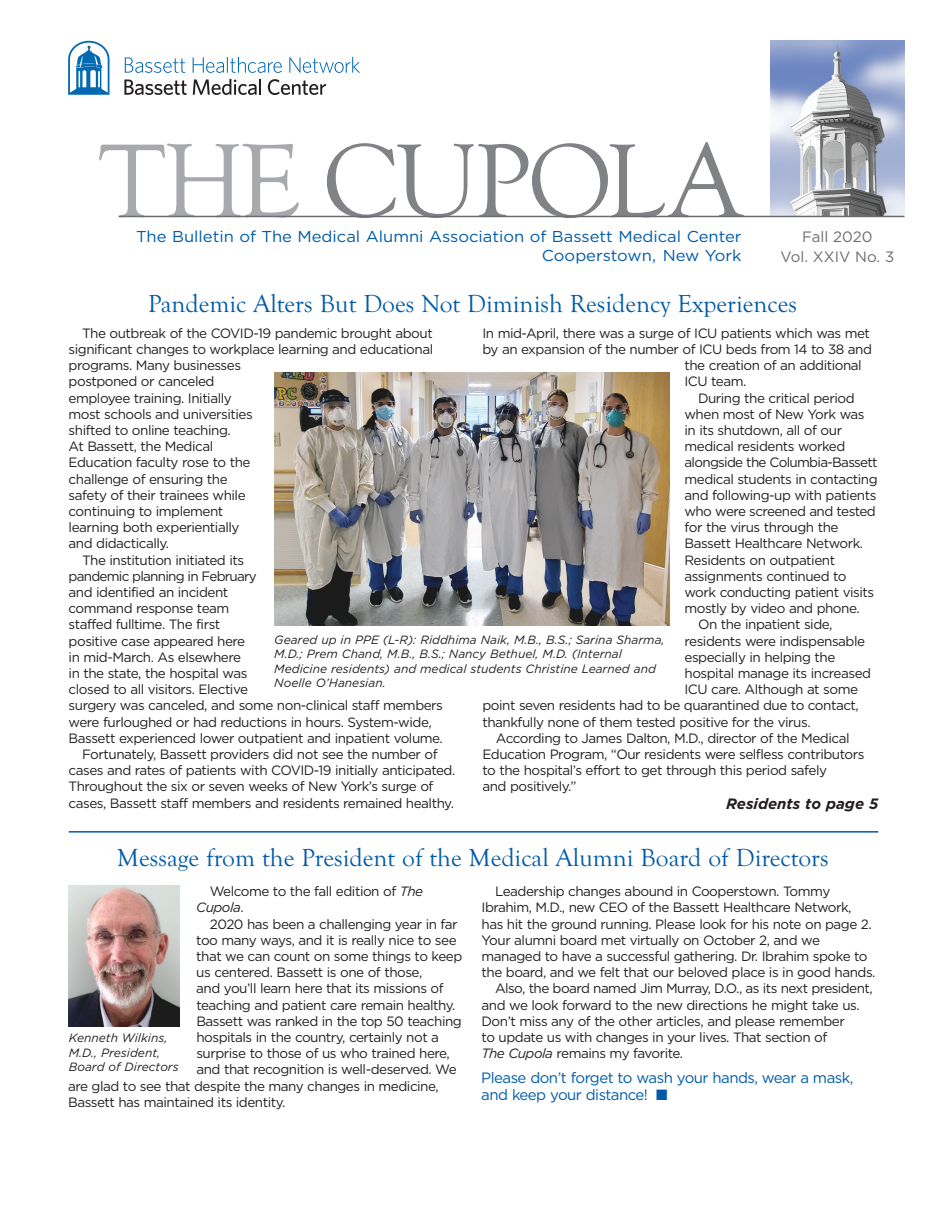
<style>
.page{position:relative;width:945px;height:1215px;background:#fff}
.page>*{position:absolute;margin:0;border:0;box-sizing:border-box;transform-origin:0 0}
.t1{font:108px "Goudy Old Style T";letter-spacing:-.04em;color:#808285}
.t2{font:25.5px "Goudy Old Style T";color:#015ba9}
.t3{font:15.75px/18.9px "Gotham";color:#015ba9;text-align:right;scale:1.05 1}
.t4{font:15px/16.5px "Gotham";letter-spacing:-.035em;color:#015ba9}
.t5{font:15px/19.5px "Gotham";color:#6c6d70;text-align:center}
.t6{font:italic 700 15px "Gotham";color:#231f20}
.t7{font:13.5px/16.2px "Gotham";letter-spacing:-.035em;color:#231f20}
.t8{font:13.5px "Gotham";letter-spacing:-.055em;color:#231f20}
.t9{font:italic 12px/14.4px "Gotham";color:#231f20}
.s1{color:#a8a9ad}
.s2{font-style:italic}
</style>
<div class="page">
<svg style="left:125px;top:57px;width:60px;height:16px"></svg>
<svg style="left:193px;top:57px;width:89px;height:16px"></svg>
<svg style="left:289px;top:57px;width:71px;height:16px"></svg>
<svg style="left:124px;top:80px;width:63px;height:15px"></svg>
<svg style="left:193px;top:79px;width:68px;height:16px"></svg>
<svg style="left:268px;top:79px;width:58px;height:16px"></svg>
<svg style="left:68px;top:40px;width:42px;height:55px"></svg>
<hr style="left:69px;top:831px;width:809px;height:2px;background:#015ba9">
<img style="left:770px;top:40px;width:134px;height:176px">
<hr style="left:119px;top:216px;width:785px;height:1px;background:#6c6d70">
<img style="left:69px;top:885px;width:111px;height:142px">
<img style="left:274px;top:373px;width:395px;height:253px">
<h1 class="t1" style="left:99px;top:116px;width:644px"><span class="s1">THE</span> CUPOLA</h1>
<p class="t3" style="left:136px;top:229px;width:578px">The Bulletin of The Medical Alumni Association of Bassett Medical Center<br>Cooperstown, New York</p>
<p class="t5" style="left:781px;top:228px;width:115px">Fall 2020<br>Vol. XXIV No. 3</p>
<h2 class="t2" style="left:148px;top:288px;width:650px">Pandemic Alters But Does Not Diminish Residency Experiences</h2>
<p class="t7" style="left:82px;top:326px;width:352px">The outbreak of the COVID-19 pandemic brought about</p>
<p class="t7" style="left:69px;top:342px;width:366px">significant changes to workplace learning and educational</p>
<p class="t7" style="left:69px;top:358px;width:174px">programs. Many businesses</p>
<p class="t7" style="left:69px;top:375px;width:147px">postponed or canceled</p>
<p class="t7" style="left:69px;top:391px;width:165px">employee training. Initially</p>
<p class="t7" style="left:69px;top:407px;width:186px">most schools and universities</p>
<p class="t7" style="left:69px;top:423px;width:164px">shifted to online teaching.</p>
<p class="t7" style="left:69px;top:439px;width:146px">At Bassett, the Medical</p>
<p class="t7" style="left:69px;top:456px;width:183px">Education faculty rose to the</p>
<p class="t7" style="left:69px;top:472px;width:161px">challenge of ensuring the</p>
<p class="t7" style="left:69px;top:488px;width:179px">safety of their trainees while</p>
<p class="t7" style="left:69px;top:504px;width:156px">continuing to implement</p>
<p class="t7" style="left:69px;top:520px;width:172px">learning both experientially</p>
<p class="t7" style="left:69px;top:537px;width:102px">and didactically.</p>
<p class="t7" style="left:82px;top:553px;width:164px">The institution initiated its</p>
<p class="t8" style="left:69px;top:571px;width:190px">pandemic planning in February</p>
<p class="t7" style="left:69px;top:585px;width:161px">and identified an incident</p>
<p class="t7" style="left:69px;top:601px;width:162px">command response team</p>
<p class="t7" style="left:69px;top:618px;width:153px">staffed fulltime. The first</p>
<p class="t7" style="left:69px;top:634px;width:178px">positive case appeared here</p>
<p class="t7" style="left:69px;top:650px;width:174px">in mid-March. As elsewhere</p>
<p class="t7" style="left:69px;top:666px;width:180px">in the state, the hospital was</p>
<p class="t7" style="left:69px;top:682px;width:181px">closed to all visitors. Elective</p>
<p class="t7" style="left:69px;top:699px;width:376px">surgery was canceled, and some non-clinical staff members</p>
<p class="t7" style="left:69px;top:715px;width:365px">were furloughed or had reductions in hours. System-wide,</p>
<p class="t7" style="left:69px;top:731px;width:376px">Bassett experienced lower outpatient and inpatient volume.</p>
<p class="t7" style="left:82px;top:747px;width:357px">Fortunately, Bassett providers did not see the number of</p>
<p class="t7" style="left:69px;top:763px;width:388px">cases and rates of patients with COVID-19 initially anticipated.</p>
<p class="t7" style="left:69px;top:780px;width:366px">Throughout the six or seven weeks of New York’s surge of</p>
<p class="t7" style="left:69px;top:796px;width:387px">cases, Bassett staff members and residents remained healthy.</p>
<p class="t7" style="left:482px;top:326px;width:389px">In mid-April, there was a surge of ICU patients which was met</p>
<p class="t7" style="left:482px;top:342px;width:391px">by an expansion of the number of ICU beds from 14 to 38 and</p>
<p class="t7" style="left:685px;top:358px;width:179px">the creation of an additional</p>
<p class="t7" style="left:685px;top:375px;width:63px">ICU team.</p>
<p class="t7" style="left:698px;top:391px;width:158px">During the critical period</p>
<p class="t7" style="left:685px;top:407px;width:182px">when most of New York was</p>
<p class="t7" style="left:685px;top:423px;width:159px">in its shutdown, all of our</p>
<p class="t7" style="left:685px;top:439px;width:162px">medical residents worked</p>
<p class="t8" style="left:685px;top:458px;width:195px">alongside the Columbia-Bassett</p>
<p class="t7" style="left:685px;top:472px;width:195px">medical students in contacting</p>
<p class="t7" style="left:685px;top:488px;width:193px">and following-up with patients</p>
<p class="t7" style="left:685px;top:504px;width:193px">who were screened and tested</p>
<p class="t7" style="left:685px;top:520px;width:156px">for the virus through the</p>
<p class="t7" style="left:685px;top:537px;width:180px">Bassett Healthcare Network.</p>
<p class="t7" style="left:685px;top:553px;width:152px">Residents on outpatient</p>
<p class="t7" style="left:685px;top:569px;width:164px">assignments continued to</p>
<p class="t7" style="left:685px;top:585px;width:191px">work conducting patient visits</p>
<p class="t7" style="left:685px;top:601px;width:177px">mostly by video and phone.</p>
<p class="t7" style="left:698px;top:618px;width:136px">On the inpatient side,</p>
<p class="t7" style="left:685px;top:634px;width:182px">residents were indispensable</p>
<p class="t7" style="left:685px;top:650px;width:152px">especially in helping the</p>
<p class="t7" style="left:685px;top:666px;width:188px">hospital manage its increased</p>
<p class="t7" style="left:685px;top:682px;width:175px">ICU care. Although at some</p>
<p class="t7" style="left:482px;top:699px;width:378px">point seven residents had to be quarantined due to contact,</p>
<p class="t7" style="left:482px;top:715px;width:330px">thankfully none of them tested positive for the virus.</p>
<p class="t7" style="left:496px;top:731px;width:355px">According to James Dalton, M.D., director of the Medical</p>
<p class="t7" style="left:482px;top:747px;width:384px">Education Program, “Our residents were selfless contributors</p>
<p class="t7" style="left:482px;top:763px;width:346px">to the hospital’s effort to get through this period safely</p>
<p class="t7" style="left:482px;top:780px;width:95px">and positively.”</p>
<p class="t6" style="left:726px;top:798px;width:154px">Residents to page 5</p>
<p class="t9" style="left:274px;top:634px;width:392px">Geared up in PPE (L-R): Riddhima Naik, M.B., B.S.; Sarina Sharma, M.D.; Prem Chand, M.B., B.S.; Nancy Bethuel, M.D. (Internal Medicine residents) and medical students Christine Learned and Noelle O’Hanesian.</p>
<h2 class="t2" style="left:117px;top:842px;width:713px">Message from the President of the Medical Alumni Board of Directors</h2>
<p class="t7" style="left:196px;top:884px;width:228px;text-indent:13px">Welcome to the fall edition of <span class="s2">The<br>Cupola</span>.</p>
<p class="t7" style="left:210px;top:917px;width:249px">2020 has been a challenging year in far</p>
<p class="t7" style="left:196px;top:933px;width:262px">too many ways, and it is really nice to see</p>
<p class="t7" style="left:196px;top:949px;width:268px">that we can count on some things to keep</p>
<p class="t7" style="left:196px;top:965px;width:228px">us centered. Bassett is one of those,</p>
<p class="t7" style="left:196px;top:982px;width:249px">and you’ll learn here that its missions of</p>
<p class="t7" style="left:196px;top:998px;width:261px">teaching and patient care remain healthy.</p>
<p class="t7" style="left:196px;top:1014px;width:267px">Bassett was ranked in the top 50 teaching</p>
<p class="t7" style="left:196px;top:1030px;width:244px">hospitals in the country, certainly not a</p>
<p class="t7" style="left:196px;top:1046px;width:255px">surprise to those of us who trained here,</p>
<p class="t7" style="left:196px;top:1063px;width:262px">and that recognition is well-deserved. We</p>
<p class="t7" style="left:68px;top:1079px;width:372px">are glad to see that despite the many changes in medicine,</p>
<p class="t7" style="left:68px;top:1095px;width:219px">Bassett has maintained its identity.</p>
<p class="t9" style="left:69px;top:1032px;width:112px">Kenneth Wilkins,<br>M.D., President,<br>Board of Directors</p>
<p class="t7" style="left:495px;top:884px;width:337px">Leadership changes abound in Cooperstown. Tommy</p>
<p class="t7" style="left:482px;top:901px;width:372px">Ibrahim, M.D., new CEO of the Bassett Healthcare Network,</p>
<p class="t7" style="left:482px;top:917px;width:392px">has hit the ground running. Please look for his note on page 2.</p>
<p class="t7" style="left:482px;top:933px;width:340px">Your alumni board met virtually on October 2, and we</p>
<p class="t7" style="left:482px;top:949px;width:388px">managed to have a successful gathering. Dr. Ibrahim spoke to</p>
<p class="t7" style="left:482px;top:965px;width:396px">the board, and we felt that our beloved place is in good hands.</p>
<p class="t7" style="left:495px;top:982px;width:379px">Also, the board named Jim Murray, D.O., as its next president,</p>
<p class="t7" style="left:482px;top:998px;width:380px">and we look forward to the new directions he might take us.</p>
<p class="t7" style="left:482px;top:1014px;width:365px">Don’t miss any of the other articles, and please remember</p>
<p class="t7" style="left:482px;top:1030px;width:347px">to update us with changes in your lives. That section of</p>
<p class="t7" style="left:482px;top:1046px;width:203px"><span class="s2">The Cupola</span> remains my favorite.</p>
<p class="t4" style="left:481px;top:1071px;width:374px">Please don’t forget to wash your hands, wear a mask, and keep your distance! ■</p>
</div>
